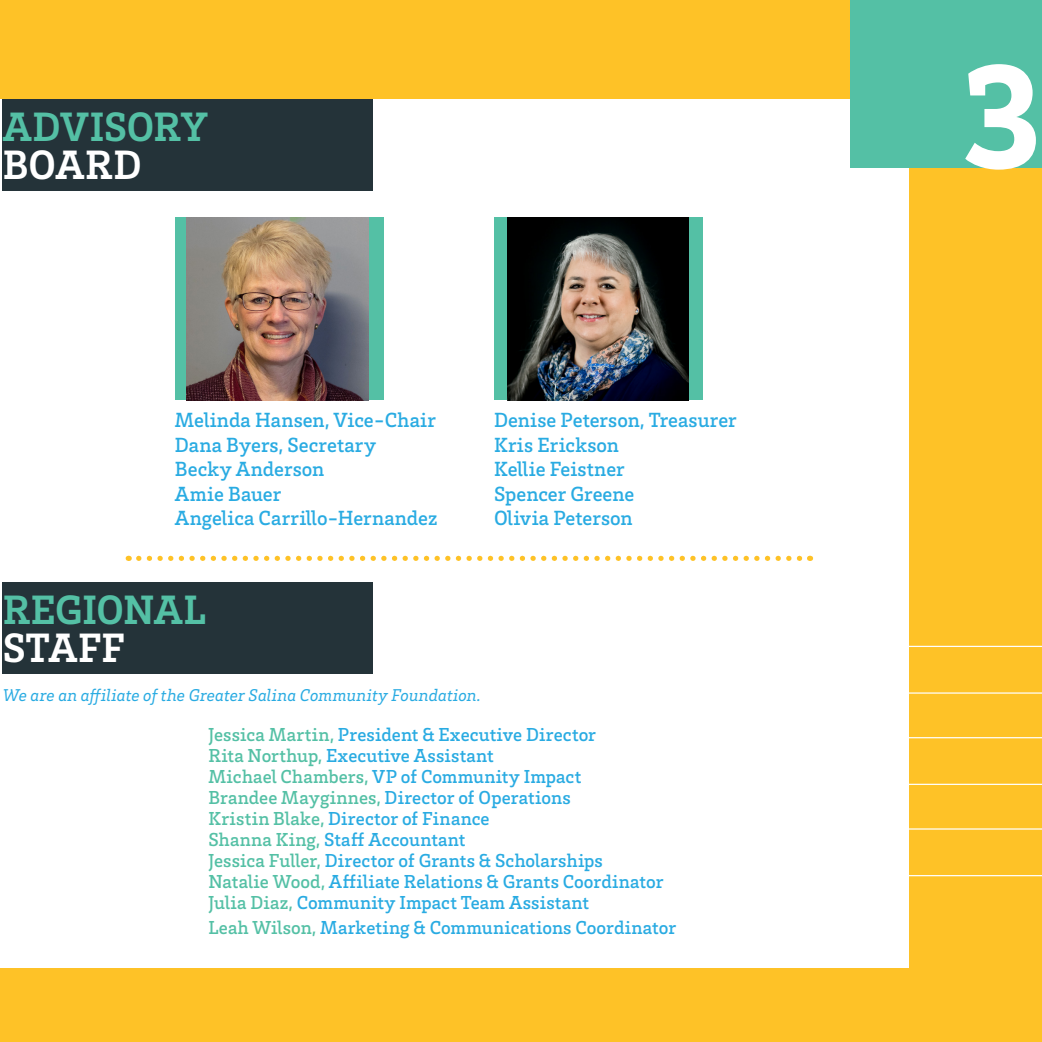
<style>
.page{position:relative;width:1042px;height:1042px;background:#fec227}
.page>*{position:absolute;margin:0;border:0;box-sizing:border-box;transform-origin:0 0}
.Content_Number_94_pt{font:900 151.38px "Brix Slab";color:#fff}
.Heading_-_Align_Left{font:700 42px "Brix Slab";letter-spacing:-.005em;color:#54c0a5}
.Heading_-_Align_Left-2{font:700 42px "Brix Slab";color:#fff}
.Body_Text_-_Regular__Align_Left{font:500 21px "Brix Slab";color:#29abe2}
.Body_Text_-_Regular__Align_Left-2{font:500 19.25px "Brix Slab";letter-spacing:.005em;color:#29abe2}
.Body_Text_-_Regular__Align_Left-3{font:italic 17.5px "Brix Slab";color:#29abe2}
.s1{color:#54c0a5}
</style>
<div class="page">
<div style="left:0;top:99px;width:908px;height:868px;background:#fff"></div>
<div style="left:850px;top:0;width:192px;height:168px;background:#54c0a5"></div>
<div style="left:3px;top:99px;width:370px;height:91px;background:#243339"></div>
<div style="left:3px;top:582px;width:370px;height:91px;background:#243339"></div>
<svg style="left:139px;top:556px;width:671px;height:5px"></svg>
<hr style="left:863px;top:875px;width:179px;height:1px;background:#fff">
<hr style="left:863px;top:828px;width:179px;height:1px;background:#fff">
<hr style="left:863px;top:784px;width:179px;height:1px;background:#fff">
<hr style="left:863px;top:737px;width:179px;height:1px;background:#fff">
<hr style="left:863px;top:692px;width:179px;height:1px;background:#fff">
<hr style="left:863px;top:646px;width:179px;height:1px;background:#fff">
<div style="left:175px;top:218px;width:209px;height:182px;background:#54c0a5"></div>
<img style="left:186px;top:218px;width:183px;height:182px">
<div style="left:494px;top:218px;width:208px;height:182px;background:#54c0a5"></div>
<img style="left:508px;top:218px;width:181px;height:182px">
<p class="Heading_-_Align_Left" style="left:3px;top:99px;width:206px">ADVISORY</p>
<p class="Heading_-_Align_Left-2" style="left:3px;top:138px;width:140px">BOARD</p>
<p class="Body_Text_-_Regular__Align_Left" style="left:175px;top:407px;width:263px">Melinda Hansen, Vice-Chair</p>
<p class="Body_Text_-_Regular__Align_Left" style="left:175px;top:431px;width:203px">Dana Byers, Secretary</p>
<p class="Body_Text_-_Regular__Align_Left" style="left:175px;top:456px;width:151px">Becky Anderson</p>
<p class="Body_Text_-_Regular__Align_Left" style="left:175px;top:480px;width:108px">Amie Bauer</p>
<p class="Body_Text_-_Regular__Align_Left" style="left:175px;top:505px;width:264px">Angelica Carrillo-Hernandez</p>
<p class="Body_Text_-_Regular__Align_Left" style="left:494px;top:407px;width:244px">Denise Peterson, Treasurer</p>
<p class="Body_Text_-_Regular__Align_Left" style="left:494px;top:431px;width:126px">Kris Erickson</p>
<p class="Body_Text_-_Regular__Align_Left" style="left:494px;top:456px;width:132px">Kellie Feistner</p>
<p class="Body_Text_-_Regular__Align_Left" style="left:494px;top:480px;width:142px">Spencer Greene</p>
<p class="Body_Text_-_Regular__Align_Left" style="left:494px;top:505px;width:140px">Olivia Peterson</p>
<p class="Heading_-_Align_Left" style="left:3px;top:582px;width:205px">REGIONAL</p>
<p class="Heading_-_Align_Left-2" style="left:3px;top:620px;width:124px">STAFF</p>
<p class="Body_Text_-_Regular__Align_Left-3" style="left:3px;top:684px;width:480px">We are an affiliate of the Greater Salina Community Foundation.</p>
<p class="Body_Text_-_Regular__Align_Left-2" style="left:208px;top:722px;width:389px"><span class="s1">Jessica Martin,</span> President &amp; Executive Director</p>
<p class="Body_Text_-_Regular__Align_Left-2" style="left:208px;top:743px;width:287px"><span class="s1">Rita Northup,</span> Executive Assistant</p>
<p class="Body_Text_-_Regular__Align_Left-2" style="left:208px;top:764px;width:374px"><span class="s1">Michael Chambers,</span> VP of Community Impact</p>
<p class="Body_Text_-_Regular__Align_Left-2" style="left:208px;top:785px;width:364px"><span class="s1">Brandee Mayginnes,</span> Director of Operations</p>
<p class="Body_Text_-_Regular__Align_Left-2" style="left:208px;top:806px;width:283px"><span class="s1">Kristin Blake,</span> Director of Finance</p>
<p class="Body_Text_-_Regular__Align_Left-2" style="left:208px;top:827px;width:259px"><span class="s1">Shanna King,</span> Staff Accountant</p>
<p class="Body_Text_-_Regular__Align_Left-2" style="left:208px;top:848px;width:396px"><span class="s1">Jessica Fuller,</span> Director of Grants &amp; Scholarships</p>
<p class="Body_Text_-_Regular__Align_Left-2" style="left:208px;top:869px;width:457px"><span class="s1">Natalie Wood,</span> Affiliate Relations &amp; Grants Coordinator</p>
<p class="Body_Text_-_Regular__Align_Left-2" style="left:208px;top:890px;width:382px"><span class="s1">Julia Diaz,</span> Community Impact Team Assistant</p>
<p class="Body_Text_-_Regular__Align_Left-2" style="left:208px;top:914px;width:469px"><span class="s1">Leah Wilson,</span> Marketing &amp; Communications Coordinator</p>
<p class="Content_Number_94_pt" style="left:961px;top:17px;width:82px">3</p>
</div>
